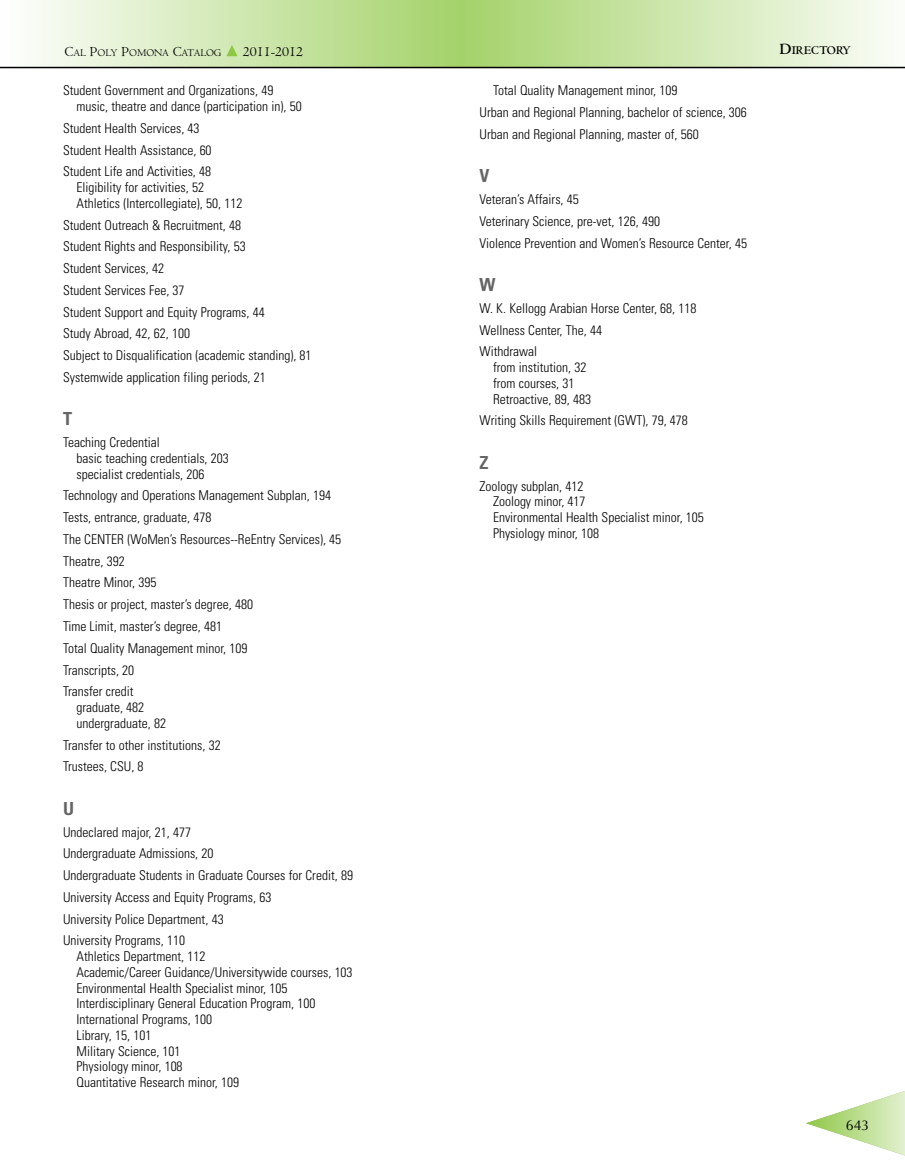
<style>
.page{position:relative;width:905px;height:1175px;background:#fff}
.page>*{position:absolute;margin:0;border:0;box-sizing:border-box;transform-origin:0 0}
.t1{font:700 condensed 18px "Univers";color:#666}
.t2{font:14.25px "Centaur";color:#000}
.t3{font:14.25px "Optima";color:#000}
.t4{font:300 condensed 13.5px/21.8px "Univers";color:#000}
.t5{font:700 12.3px "Centaur";color:#000}
.t6{font:10.65px "Centaur";color:#000}
.s1{font-size:14.25px}
.s2{font-size:16.5px}
</style>
<div class="page">
<svg style="left:0;top:0;width:904px;height:67px;background:#d0e7b2"></svg>
<svg style="left:806px;top:1091px;width:98px;height:65px"></svg>
<svg style="left:226px;top:45px;width:11px;height:11px"></svg>
<hr style="left:0;top:67px;width:904px;height:1px;background:#000">
<p class="t6" style="left:64px;top:49px;width:158px"><span class="s1">C</span>AL <span class="s1">P</span>OLY <span class="s1">P</span>OMONA <span class="s1">C</span>ATALOG</p>
<p class="t2" style="left:243px;top:47px;width:62px">2011-2012</p>
<p class="t4" style="left:76px;top:84px;width:227px;line-height:15.8px;text-indent:-14px">Student Government and Organizations, 49 music, theatre and dance (participation in), 50</p>
<p class="t4" style="left:63px;top:118px;width:150px">Student Health Services, 43<br>Student Health Assistance, 60<br>Student Life and Activities, 48</p>
<p class="t4" style="left:76px;top:181px;width:167px;line-height:15.8px">Eligibility for activities, 52<br>Athletics (Intercollegiate), 50, 112</p>
<p class="t4" style="left:63px;top:215px;width:250px">Student Outreach &amp; Recruitment, 48<br>Student Rights and Responsibility, 53<br>Student Services, 42<br>Student Services Fee, 37<br>Student Support and Equity Programs, 44<br>Study Abroad, 42, 62, 100<br>Subject to Disqualification (academic standing), 81<br>Systemwide application filing periods, 21</p>
<h1 class="t1" style="left:63px;top:412px;width:10px">T</h1>
<p class="t4" style="left:77px;top:436px;width:154px;line-height:15.8px;text-indent:-14px">Teaching Credential<br>basic teaching credentials, 203 specialist credentials, 206</p>
<p class="t4" style="left:63px;top:486px;width:280px">Technology and Operations Management Subplan, 194<br>Tests, entrance, graduate, 478<br>The CENTER (WoMen’s Resources--ReEntry Services), 45<br>Theatre, 392<br>Theatre Minor, 395<br>Thesis or project, master’s degree, 480<br>Time Limit, master’s degree, 481<br>Total Quality Management minor, 109<br>Transcripts, 20<br>Transfer credit</p>
<p class="t4" style="left:76px;top:700px;width:91px;line-height:15.8px">graduate, 482 undergraduate, 82</p>
<p class="t4" style="left:63px;top:735px;width:159px">Transfer to other institutions, 32<br>Trustees, CSU, 8</p>
<h1 class="t1" style="left:63px;top:801px;width:12px">U</h1>
<p class="t4" style="left:63px;top:822px;width:291px">Undeclared major, 21, 477<br>Undergraduate Admissions, 20<br>Undergraduate Students in Graduate Courses for Credit, 89<br>University Access and Equity Programs, 63<br>University Police Department, 43<br>University Programs, 110</p>
<p class="t4" style="left:77px;top:949px;width:277px;line-height:15.8px">Athletics Department, 112<br>Academic/Career Guidance/Universitywide courses, 103<br>Environmental Health Specialist minor, 105<br>Interdisciplinary General Education Program, 100<br>International Programs, 100<br>Library, 15, 101<br>Military Science, 101<br>Physiology minor, 108<br>Quantitative Research minor, 109</p>
<p class="t4" style="left:479px;top:81px;width:269px;text-indent:14px">Total Quality Management minor, 109<br>Urban and Regional Planning, bachelor of science, 306<br>Urban and Regional Planning, master of, 560</p>
<h1 class="t1" style="left:479px;top:169px;width:12px">V</h1>
<p class="t4" style="left:479px;top:190px;width:269px">Veteran’s Affairs, 45<br>Veterinary Science, pre-vet, 126, 490<br>Violence Prevention and Women’s Resource Center, 45</p>
<h1 class="t1" style="left:479px;top:278px;width:18px">W</h1>
<p class="t4" style="left:479px;top:298px;width:218px">W. K. Kellogg Arabian Horse Center, 68, 118<br>Wellness Center, The, 44<br>Withdrawal</p>
<p class="t4" style="left:493px;top:361px;width:100px;line-height:15.8px">from institution, 32 from courses, 31<br>Retroactive, 89, 483</p>
<p class="t4" style="left:479px;top:411px;width:210px">Writing Skills Requirement (GWT), 79, 478</p>
<h1 class="t1" style="left:479px;top:456px;width:10px">Z</h1>
<p class="t4" style="left:493px;top:479px;width:212px;line-height:15.8px;text-indent:-13px">Zoology subplan, 412<br>Zoology minor, 417<br>Environmental Health Specialist minor, 105<br>Physiology minor, 108</p>
<p class="t5" style="left:779px;top:46px;width:73px"><span class="s2">D</span>IRECTORY</p>
<p class="t3" style="left:845px;top:1116px;width:25px">643</p>
</div>
